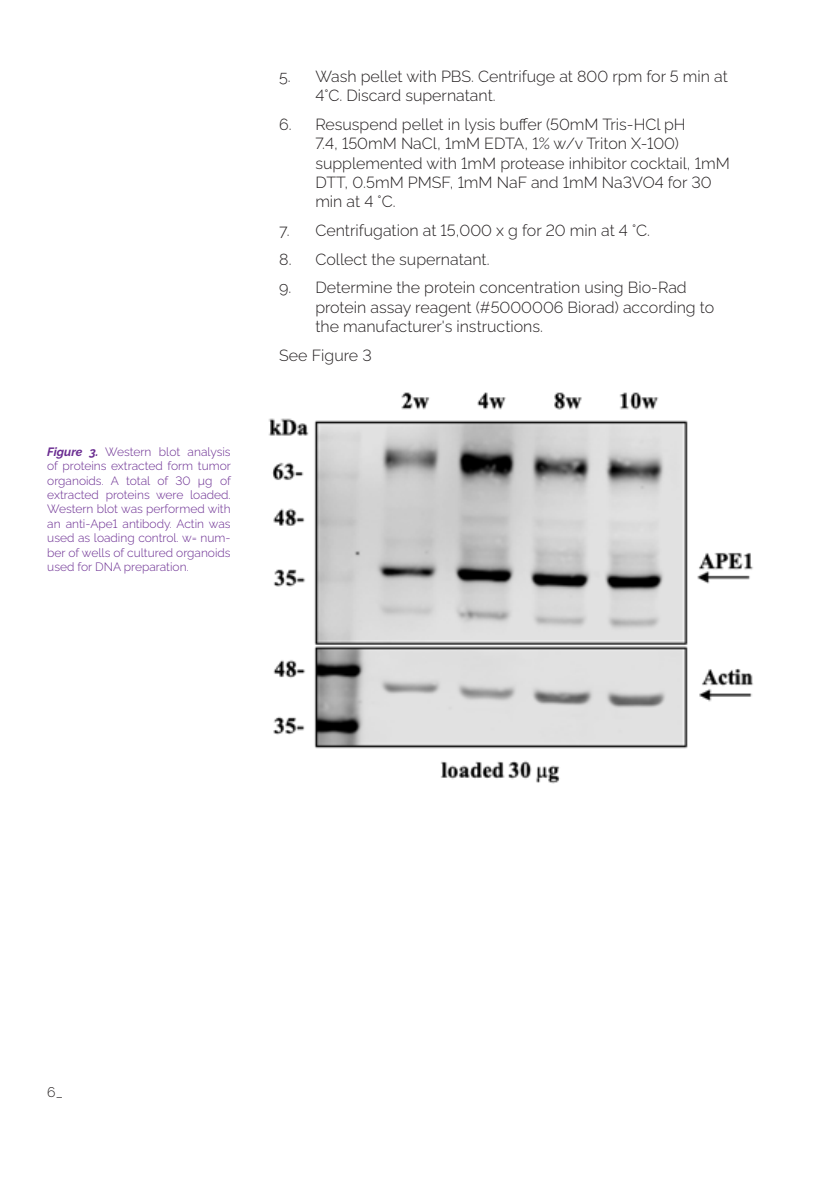
<style>
.page{position:relative;width:840px;height:1191px;background:#fff}
.page>*{position:absolute;margin:0;border:0;box-sizing:border-box;transform-origin:0 0}
.t1{font:16px/19.2px "Raleway v 4020 Light";color:#231f20}
.t2{font:14px "Raleway v 4020 Light";color:#231f20}
.t3{font:12px/14.4px "Raleway v 4020 Light";color:#6a2c91;text-align:justify}
.s1{font-family:"Raleway v 4020 Bold";font-style:italic}
</style>
<div class="page">
<img style="left:268px;top:392px;width:486px;height:392px">
<p class="t3" style="left:47px;top:443px;width:185px"><span class="s1">Figure 3.</span> Western blot analysis of proteins extracted form tumor organoids. A total of 30 µg of extracted proteins were loaded.<br>Western blot was performed with an anti-Ape1 antibody. Actin was used as loading control. w= num&shy;ber of wells of cultured organoids used for DNA preparation.</p>
<p class="t1" style="left:315px;top:65px;width:414px;text-indent:-36px">5. Wash pellet with PBS. Centrifuge at 800 rpm for 5 min at<br>4°C. Discard supernatant.</p>
<p class="t1" style="left:315px;top:113px;width:416px;text-indent:-36px">6. Resuspend pellet in lysis buffer (50mM Tris-HCl pH<br>7.4, 150mM NaCl, 1mM EDTA, 1% w/v Triton X-100) supplemented with 1mM protease inhibitor cocktail, 1mM DTT, 0.5mM PMSF, 1mM NaF and 1mM Na3VO4 for 30 min at 4 °C.</p>
<p class="t1" style="left:279px;top:219px;width:372px">7. Centrifugation at 15,000 x g for 20 min at 4 °C.</p>
<p class="t1" style="left:279px;top:248px;width:212px">8. Collect the supernatant.</p>
<p class="t1" style="left:315px;top:276px;width:400px;text-indent:-36px">9. Determine the protein concentration using Bio-Rad protein assay reagent (#5000006 Biorad) according to the manufacturer's instructions.</p>
<p class="t1" style="left:279px;top:344px;width:94px">See Figure 3</p>
<p class="t2" style="left:47px;top:1080px;width:17px">6_</p>
</div>
